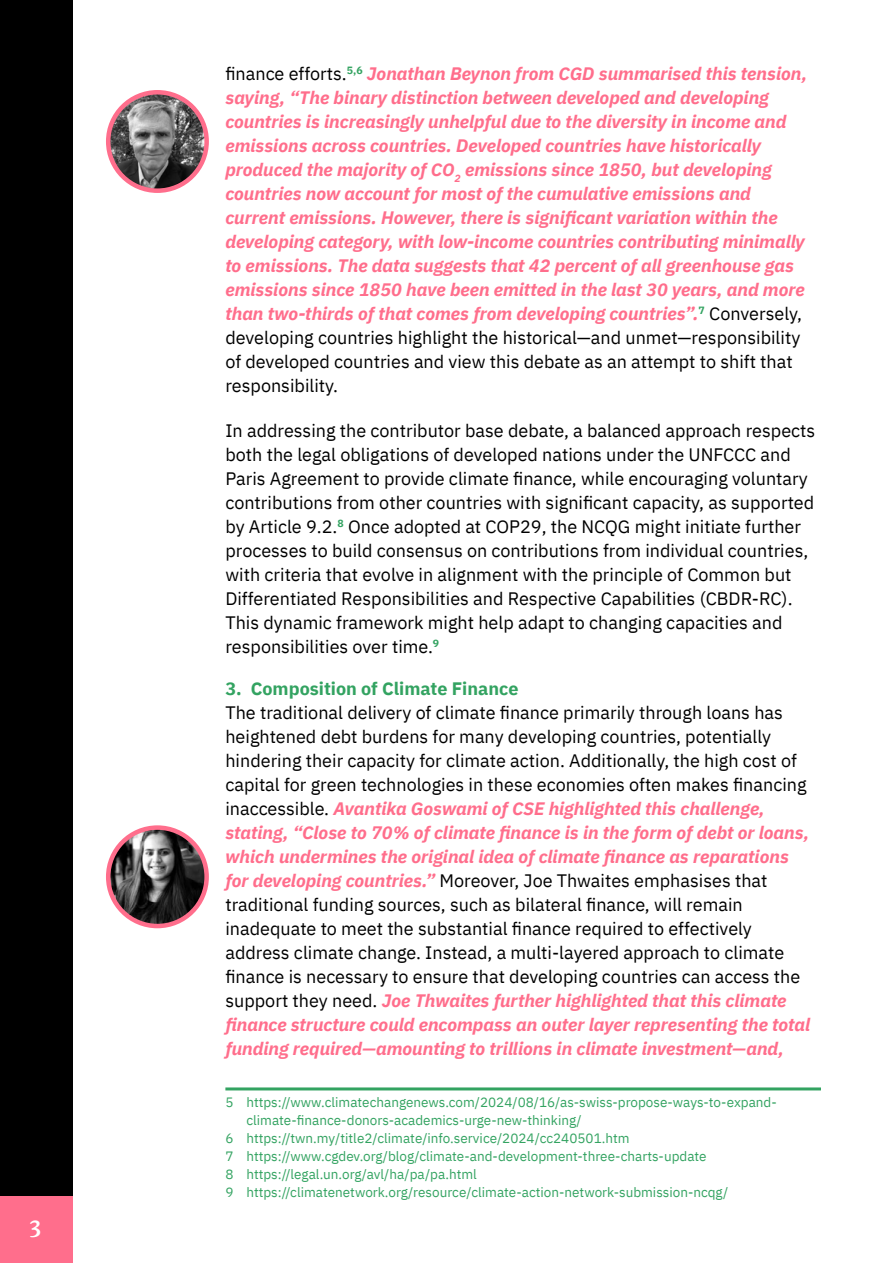
<style>
.page{position:relative;width:893px;height:1263px;background:#fff}
.page>*{position:absolute;margin:0;border:0;box-sizing:border-box;transform-origin:0 0}
.t1{font:700 24px "Lusitana";color:#fff}
.t2{font:18px/24px "IBM Plex Sans";color:#000}
.t3{font:italic 700 18px/24px "IBM Plex Sans";color:#ff6e8c}
.t4{font:700 18px "IBM Plex Sans";color:#33a361}
.t5{font:13.5px "IBM Plex Sans";color:#33a361}
.s1{font-weight:400;font-style:normal;color:#000}
.s2{font-weight:700;font-style:italic;color:#ff6e8c}
</style>
<div class="page">
<div style="left:0;top:0;width:72px;height:1197px;background:#000"></div>
<div style="left:0;top:1197px;width:72px;height:66px;background:#ff6e8c"></div>
<hr style="left:225px;top:1087px;width:596px;height:3px;background:#33a361">
<img style="left:108px;top:826px;width:99px;height:100px;border-radius:50px">
<div style="left:106px;top:825px;width:103px;height:103px;border:4px solid #ff6e8c;border-radius:50%"></div>
<img style="left:108px;top:92px;width:99px;height:99px;border-radius:50px">
<div style="left:106px;top:90px;width:103px;height:103px;border:4px solid #ff6e8c;border-radius:50%"></div>
<h1 class="t1" style="left:30px;top:1214px;width:12px">3</h1>
<p class="t3" style="left:225px;top:60px;width:583px"><span class="s1">finance efforts.</span><sup>5,6</sup> Jonathan Beynon from CGD summarised this tension, saying, “The binary distinction between developed and developing countries is increasingly unhelpful due to the diversity in income and emissions across countries. Developed countries have historically produced the majority of CO<sub>2</sub> emissions since 1850, but developing countries now account for most of the cumulative emissions and current emissions. However, there is significant variation within the developing category, with low-income countries contributing minimally to emissions. The data suggests that 42 percent of all greenhouse gas emissions since 1850 have been emitted in the last 30 years, and more than two-thirds of that comes from developing countries”.<sup>7</sup> <span class="s1">Conversely, developing countries highlight the historical—and unmet—responsibility of developed countries and view this debate as an attempt to shift that responsibility.</span></p>
<p class="t2" style="left:225px;top:417px;width:591px">In addressing the contributor base debate, a balanced approach respects both the legal obligations of developed nations under the UNFCCC and Paris Agreement to provide climate finance, while encouraging voluntary contributions from other countries with significant capacity, as supported by Article 9.2.<sup>8</sup> Once adopted at COP29, the NCQG might initiate further processes to build consensus on contributions from individual countries, with criteria that evolve in alignment with the principle of Common but Differentiated Responsibilities and Respective Capabilities (CBDR-RC).<br>This dynamic framework might help adapt to changing capacities and responsibilities over time.<sup>9</sup></p>
<p class="t4" style="left:225px;top:674px;width:295px">3. Composition of Climate Finance</p>
<p class="t2" style="left:225px;top:699px;width:586px">The traditional delivery of climate finance primarily through loans has heightened debt burdens for many developing countries, potentially hindering their capacity for climate action. Additionally, the high cost of capital for green technologies in these economies often makes financing inaccessible. <span class="s2">Avantika Goswami of CSE highlighted this challenge, stating, “Close to 70% of climate finance is in the form of debt or loans, which undermines the original idea of climate finance as reparations for developing countries.”</span> Moreover, Joe Thwaites emphasises that traditional funding sources, such as bilateral finance, will remain inadequate to meet the substantial finance required to effectively address climate change. Instead, a multi-layered approach to climate finance is necessary to ensure that developing countries can access the support they need. <span class="s2">Joe Thwaites further highlighted that this climate finance structure could encompass an outer layer representing the total funding required—amounting to trillions in climate investment—and,</span></p>
<p class="t5" style="left:225px;top:1092px;width:553px">5 https://www.climatechangenews.com/2024/08/16/as-swiss-propose-ways-to-expand-</p>
<p class="t5" style="left:246px;top:1110px;width:337px">climate-finance-donors-academics-urge-new-thinking/</p>
<p class="t5" style="left:225px;top:1128px;width:406px">6 https://twn.my/title2/climate/info.service/2024/cc240501.htm</p>
<p class="t5" style="left:225px;top:1146px;width:483px">7 https://www.cgdev.org/blog/climate-and-development-three-charts-update</p>
<p class="t5" style="left:225px;top:1164px;width:253px">8 https://legal.un.org/avl/ha/pa/pa.html</p>
<p class="t5" style="left:225px;top:1182px;width:504px">9 https://climatenetwork.org/resource/climate-action-network-submission-ncqg/</p>
</div>
